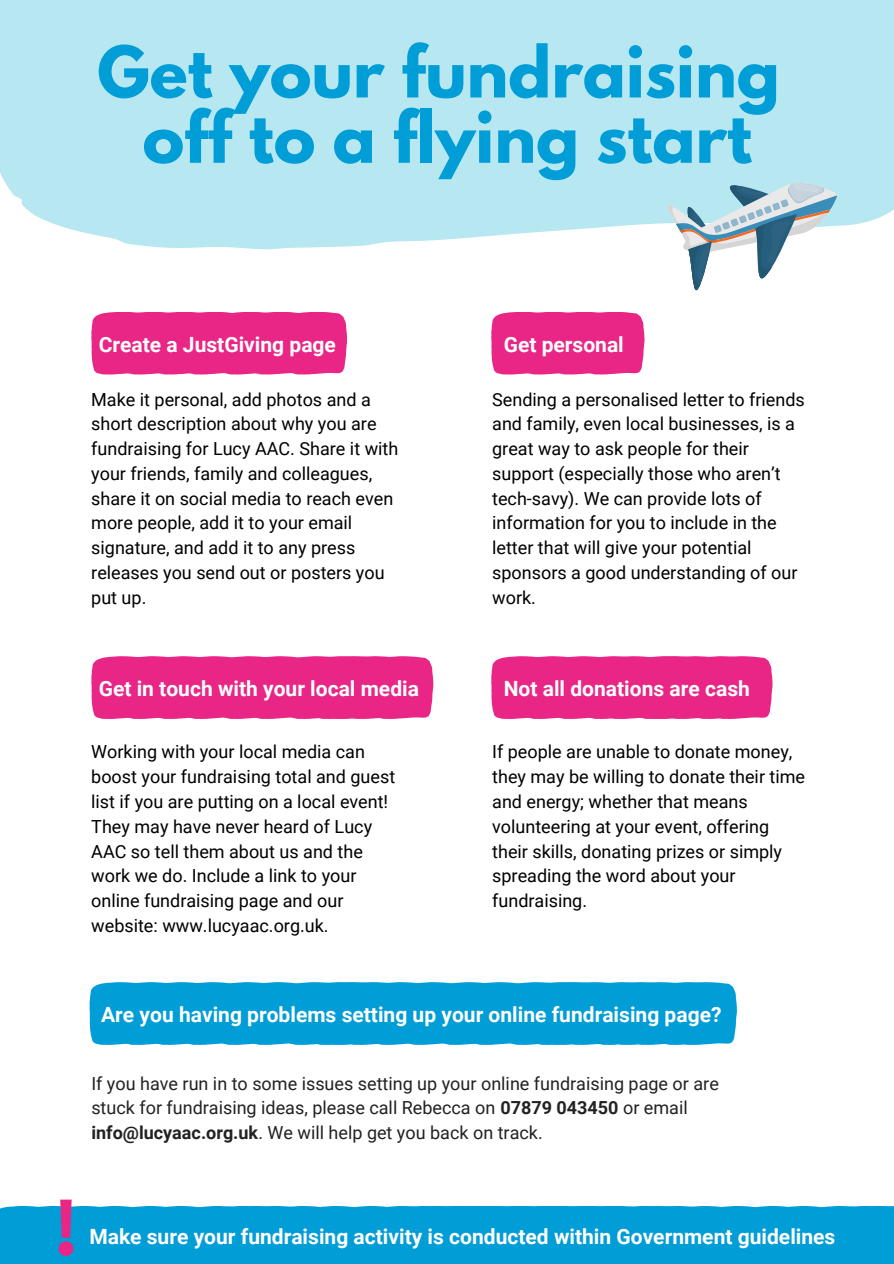
<style>
.page{position:relative;width:894px;height:1264px;background:#fff}
.page>*{position:absolute;margin:0;border:0;box-sizing:border-box;transform-origin:0 0}
.t1{font:700 64.5px "League Spartan";color:#e92585}
.t2{font:700 63px "League Spartan";color:#009dd6}
.t3{font:700 21px "Roboto";color:#fff}
.t4{font:18px/24.8px "Roboto";color:#000}
.t5{font:18px/24.8px "Roboto";color:#222}
.s1{font-weight:700}
</style>
<div class="page">
<div style="left:0;top:0;width:893px;height:249px;background:#b7e7f1"></div>
<svg style="left:662px;top:183px;width:175px;height:108px"></svg>
<div style="left:491px;top:312px;width:153px;height:62px;background:#e92585"></div>
<div style="left:91px;top:312px;width:256px;height:62px;background:#e92585"></div>
<div style="left:91px;top:656px;width:342px;height:63px;background:#e92585"></div>
<div style="left:491px;top:656px;width:281px;height:63px;background:#e92585"></div>
<div style="left:89px;top:982px;width:647px;height:62px;background:#009dd6"></div>
<div style="left:0;top:1206px;width:867px;height:57px;background:#009dd6"></div>
<div style="left:867px;top:1205px;width:26px;height:58px;background:#009dd6"></div>
<p class="t2" style="left:97px;top:41px;width:684px">Get your fundraising</p>
<p class="t2" style="left:142px;top:106px;width:610px">off to a flying start</p>
<p class="t3" style="left:99px;top:332px;width:239px">Create a JustGiving page</p>
<p class="t3" style="left:503px;top:332px;width:122px">Get personal</p>
<p class="t4" style="left:91px;top:387px;width:308px">Make it personal, add photos and a short description about why you are fundraising for Lucy AAC. Share it with your friends, family and colleagues, share it on social media to reach even more people, add it to your email signature, and add it to any press releases you send out or posters you put up.</p>
<p class="t4" style="left:492px;top:387px;width:314px">Sending a personalised letter to friends and family, even local businesses, is a great way to ask people for their support (especially those who aren’t tech-savy). We can provide lots of information for you to include in the letter that will give your potential sponsors a good understanding of our work.</p>
<p class="t3" style="left:99px;top:676px;width:322px">Get in touch with your local media</p>
<p class="t3" style="left:503px;top:676px;width:248px">Not all donations are cash</p>
<p class="t4" style="left:91px;top:739px;width:305px">Working with your local media can boost your fundraising total and guest list if you are putting on a local event!<br>They may have never heard of Lucy AAC so tell them about us and the work we do. Include a link to your online fundraising page and our website: www.lucyaac.org.uk.</p>
<p class="t4" style="left:492px;top:739px;width:314px">If people are unable to donate money, they may be willing to donate their time and energy; whether that means volunteering at your event, offering their skills, donating prizes or simply spreading the word about your fundraising.</p>
<p class="t3" style="left:101px;top:1002px;width:621px">Are you having problems setting up your online fundraising page?</p>
<p class="t5" style="left:91px;top:1071px;width:628px">If you have run in to some issues setting up your online fundraising page or are stuck for fundraising ideas, please call Rebecca on <span class="s1">07879 043450</span> or email <span class="s1">info@lucyaac.org.uk</span>. We will help get you back on track.</p>
<p class="t1" style="left:55px;top:1196px;width:24px">!</p>
<p class="t3" style="left:89px;top:1224px;width:747px">Make sure your fundraising activity is conducted within Government guidelines</p>
</div>
